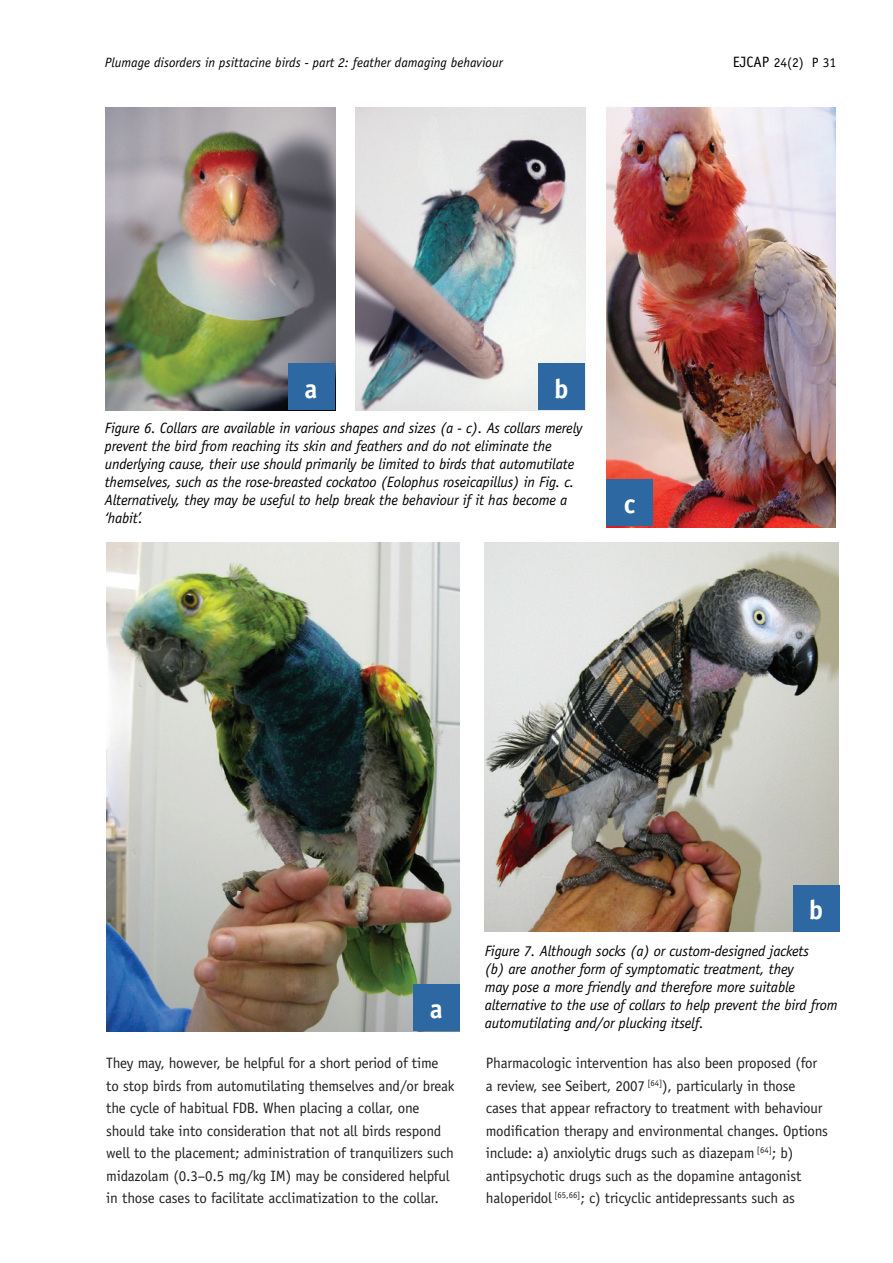
<style>
.page{position:relative;width:893px;height:1263px;background:#fff}
.page>*{position:absolute;margin:0;border:0;box-sizing:border-box;transform-origin:0 0}
.t1{font:700 27px "Officina Sans";color:#fff}
.t2{font:15px/22.5px "Officina Sans";letter-spacing:-.01em;color:#231f20}
.t3{font:italic 15px/18px "Officina Sans";letter-spacing:-.01em;color:#000}
.t4{font:italic 13.5px "Officina Sans";color:#000}
.t5{font:13.5px "Officina Sans";color:#000}
.s1{font-size:15px}
</style>
<div class="page">
<img style="left:106px;top:542px;width:354px;height:489px">
<img style="left:485px;top:542px;width:353px;height:390px">
<div style="left:413px;top:984px;width:47px;height:47px;background:#2e68a2"></div>
<div style="left:793px;top:885px;width:46px;height:47px;background:#2e68a2"></div>
<img style="left:106px;top:107px;width:229px;height:303px">
<div style="left:288px;top:364px;width:46px;height:46px;background:#2e68a2"></div>
<img style="left:356px;top:107px;width:229px;height:303px">
<img style="left:606px;top:107px;width:230px;height:420px">
<div style="left:538px;top:364px;width:47px;height:46px;background:#2e68a2"></div>
<div style="left:606px;top:479px;width:47px;height:47px;background:#2e68a2"></div>
<p class="t4" style="left:105px;top:54px;width:399px">Plumage disorders in psittacine birds - part 2: feather damaging behaviour</p>
<p class="t5" style="left:733px;top:54px;width:105px"><span class="s1">EJCAP</span> 24(2) P 31</p>
<h1 class="t1" style="left:305px;top:372px;width:14px">a</h1>
<h1 class="t1" style="left:554px;top:372px;width:16px">b</h1>
<p class="t3" style="left:105px;top:419px;width:479px">Figure 6. Collars are available in various shapes and sizes (a - c). As collars merely prevent the bird from reaching its skin and feathers and do not eliminate the underlying cause, their use should primarily be limited to birds that automutilate themselves, such as the rose-breasted cockatoo (Eolophus roseicapillus) in Fig. c.<br>Alternatively, they may be useful to help break the behaviour if it has become a ‘habit’.</p>
<h1 class="t1" style="left:624px;top:487px;width:13px">c</h1>
<h1 class="t1" style="left:430px;top:992px;width:14px">a</h1>
<h1 class="t1" style="left:809px;top:893px;width:16px">b</h1>
<p class="t3" style="left:485px;top:942px;width:354px">Figure 7. Although socks (a) or custom-designed jackets<br>(b) are another form of symptomatic treatment, they<br>may pose a more friendly and therefore more suitable alternative to the use of collars to help prevent the bird from automutilating and/or plucking itself.</p>
<p class="t2" style="left:106px;top:1052px;width:350px">They may, however, be helpful for a short period of time to stop birds from automutilating themselves and/or break the cycle of habitual FDB. When placing a collar, one should take into consideration that not all birds respond well to the placement; administration of tranquilizers such midazolam (0.3–0.5 mg/kg IM) may be considered helpful in those cases to facilitate acclimatization to the collar.</p>
<p class="t2" style="left:486px;top:1052px;width:344px">Pharmacologic intervention has also been proposed (for<br>a review, see Seibert, 2007 <sup>[64]</sup>), particularly in those cases that appear refractory to treatment with behaviour modification therapy and environmental changes. Options include: a) anxiolytic drugs such as diazepam <sup>[64]</sup>; b) antipsychotic drugs such as the dopamine antagonist haloperidol <sup>[65,66]</sup>; c) tricyclic antidepressants such as</p>
</div>
